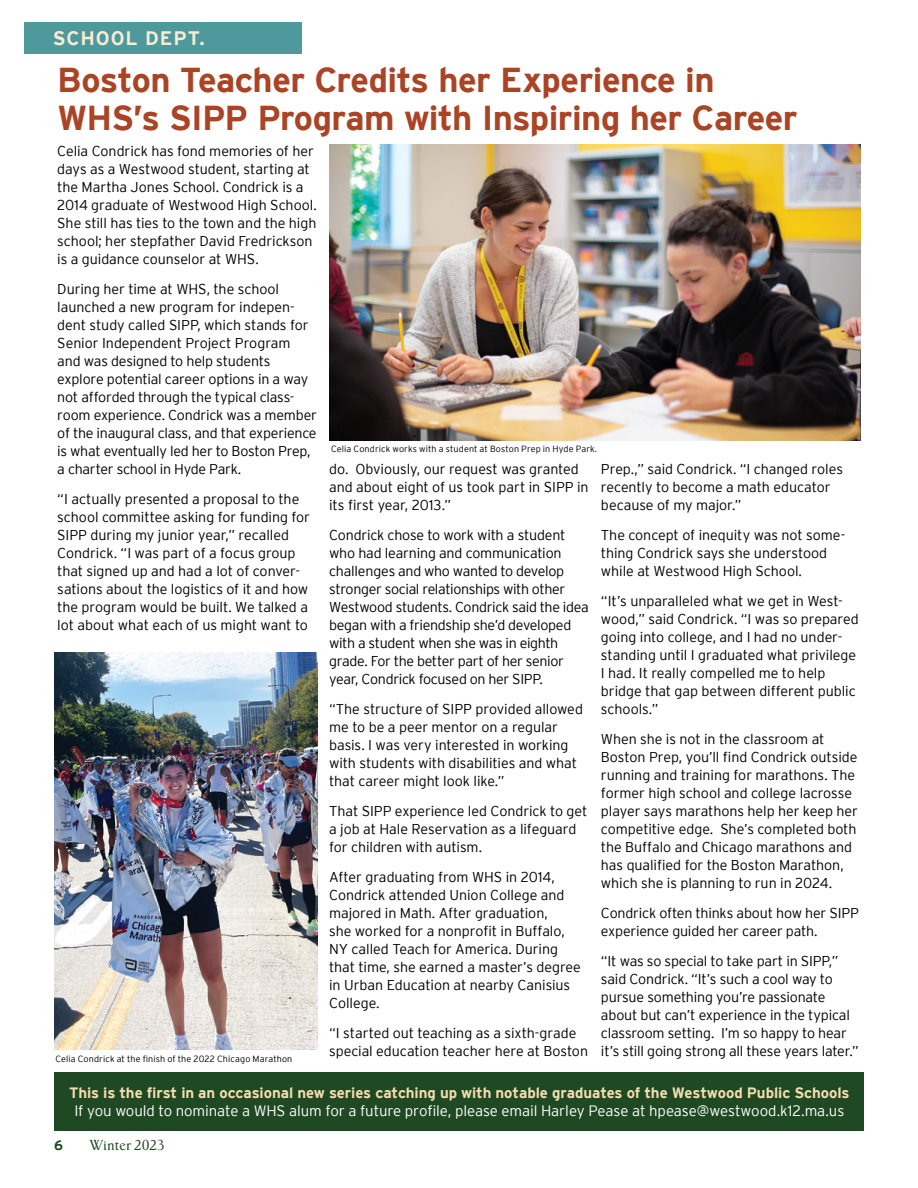
<style>
.page{position:relative;width:918px;height:1188px;background:#fff}
.page>*{position:absolute;margin:0;border:0;box-sizing:border-box;transform-origin:0 0}
.t1{font:700 34.5px/37.5px "Interstate";letter-spacing:-.02em;color:#aa4424}
.t2{font:700 19.5px "Interstate";letter-spacing:.045em;color:#f8ecd5}
.t3{font:300 15px "Interstate Plus";letter-spacing:-.005em;color:#fff}
.t4{font:700 15px "Interstate Plus";letter-spacing:-.005em;color:#f3ddb1}
.t5{font:300 14.25px/18px "Interstate Plus";letter-spacing:-.01em;color:#000}
.t6{font:13.5px "Parkinson";letter-spacing:.005em;color:#1f4922}
.t7{font:700 13.5px "Interstate";color:#1f4922}
.t8{font:300 9px "Interstate Plus";letter-spacing:.01em;color:#000}
</style>
<div class="page">
<div style="left:24px;top:22px;width:277px;height:32px;background:#4d999b"></div>
<img style="left:54px;top:652px;width:263px;height:397px">
<div style="left:55px;top:1073px;width:809px;height:58px;background:#1f4922"></div>
<img style="left:329px;top:145px;width:532px;height:296px">
<h2 class="t2" style="left:53px;top:27px;width:153px">SCHOOL DEPT.</h2>
<h1 class="t1" style="left:57px;top:61px;width:742px">Boston Teacher Credits her Experience in<br>WHS’s SIPP Program with Inspiring her Career</h1>
<p class="t5" style="left:57px;top:142px;width:261px">Celia Condrick has fond memories of her days as a Westwood student, starting at the Martha Jones School. Condrick is a 2014 graduate of Westwood High School.<br>She still has ties to the town and the high school; her stepfather David Fredrickson is a guidance counselor at WHS.</p>
<p class="t5" style="left:57px;top:280px;width:261px">During her time at WHS, the school launched a new program for indepen&shy;dent study called SIPP, which stands for Senior Independent Project Program and was designed to help students explore potential career options in a way not afforded through the typical class&shy;room experience. Condrick was a member of the inaugural class, and that experience is what eventually led her to Boston Prep, a charter school in Hyde Park.</p>
<p class="t5" style="left:57px;top:490px;width:254px">“I actually presented a proposal to the school committee asking for funding for SIPP during my junior year,” recalled Condrick. “I was part of a focus group that signed up and had a lot of conver&shy;sations about the logistics of it and how the program would be built. We talked a lot about what each of us might want to</p>
<p class="t8" style="left:331px;top:444px;width:267px">Celia Condrick works with a student at Boston Prep in Hyde Park.</p>
<p class="t5" style="left:601px;top:460px;width:244px">Prep.,” said Condrick. “I changed roles recently to become a math educator because of my major.”</p>
<p class="t5" style="left:601px;top:526px;width:246px">The concept of inequity was not some&shy;thing Condrick says she understood while at Westwood High School.</p>
<p class="t5" style="left:601px;top:592px;width:259px">“It’s unparalleled what we get in West&shy;wood,” said Condrick. “I was so prepared going into college, and I had no under&shy;standing until I graduated what privilege I had. It really compelled me to help bridge that gap between different public schools.”</p>
<p class="t5" style="left:601px;top:730px;width:258px">When she is not in the classroom at Boston Prep, you’ll find Condrick outside running and training for marathons. The former high school and college lacrosse player says marathons help her keep her competitive edge. She’s completed both the Buffalo and Chicago marathons and has qualified for the Boston Marathon, which she is planning to run in 2024.</p>
<p class="t5" style="left:601px;top:904px;width:259px">Condrick often thinks about how her SIPP experience guided her career path.</p>
<p class="t5" style="left:601px;top:952px;width:259px">“It was so special to take part in SIPP,” said Condrick. “It’s such a cool way to pursue something you’re passionate about but can’t experience in the typical classroom setting. I’m so happy to hear it’s still going strong all these years later.”</p>
<p class="t4" style="left:69px;top:1085px;width:782px">This is the first in an occasional new series catching up with notable graduates of the Westwood Public Schools</p>
<p class="t3" style="left:74px;top:1103px;width:771px">If you would to nominate a WHS alum for a future profile, please email Harley Pease at hpease@westwood.k12.ma.us</p>
<p class="t5" style="left:329px;top:460px;width:261px">do. Obviously, our request was granted and about eight of us took part in SIPP in its first year, 2013.”</p>
<p class="t5" style="left:329px;top:526px;width:261px">Condrick chose to work with a student who had learning and communication challenges and who wanted to develop stronger social relationships with other Westwood students. Condrick said the idea began with a friendship she’d developed with a student when she was in eighth grade. For the better part of her senior year, Condrick focused on her SIPP.</p>
<p class="t5" style="left:329px;top:700px;width:255px">“The structure of SIPP provided allowed me to be a peer mentor on a regular basis. I was very interested in working with students with disabilities and what that career might look like.”</p>
<p class="t5" style="left:329px;top:802px;width:260px">That SIPP experience led Condrick to get a job at Hale Reservation as a lifeguard for children with autism.</p>
<p class="t5" style="left:329px;top:868px;width:253px">After graduating from WHS in 2014, Condrick attended Union College and majored in Math. After graduation,<br>she worked for a nonprofit in Buffalo, NY called Teach for America. During that time, she earned a master’s degree in Urban Education at nearby Canisius College.</p>
<p class="t5" style="left:329px;top:1024px;width:260px">“I started out teaching as a sixth-grade special education teacher here at Boston</p>
<p class="t8" style="left:56px;top:1054px;width:238px">Celia Condrick at the finish of the 2022 Chicago Marathon</p>
<p class="t7" style="left:54px;top:1137px;width:10px">6</p>
<p class="t6" style="left:90px;top:1137px;width:76px">Winter 2023</p>
</div>
